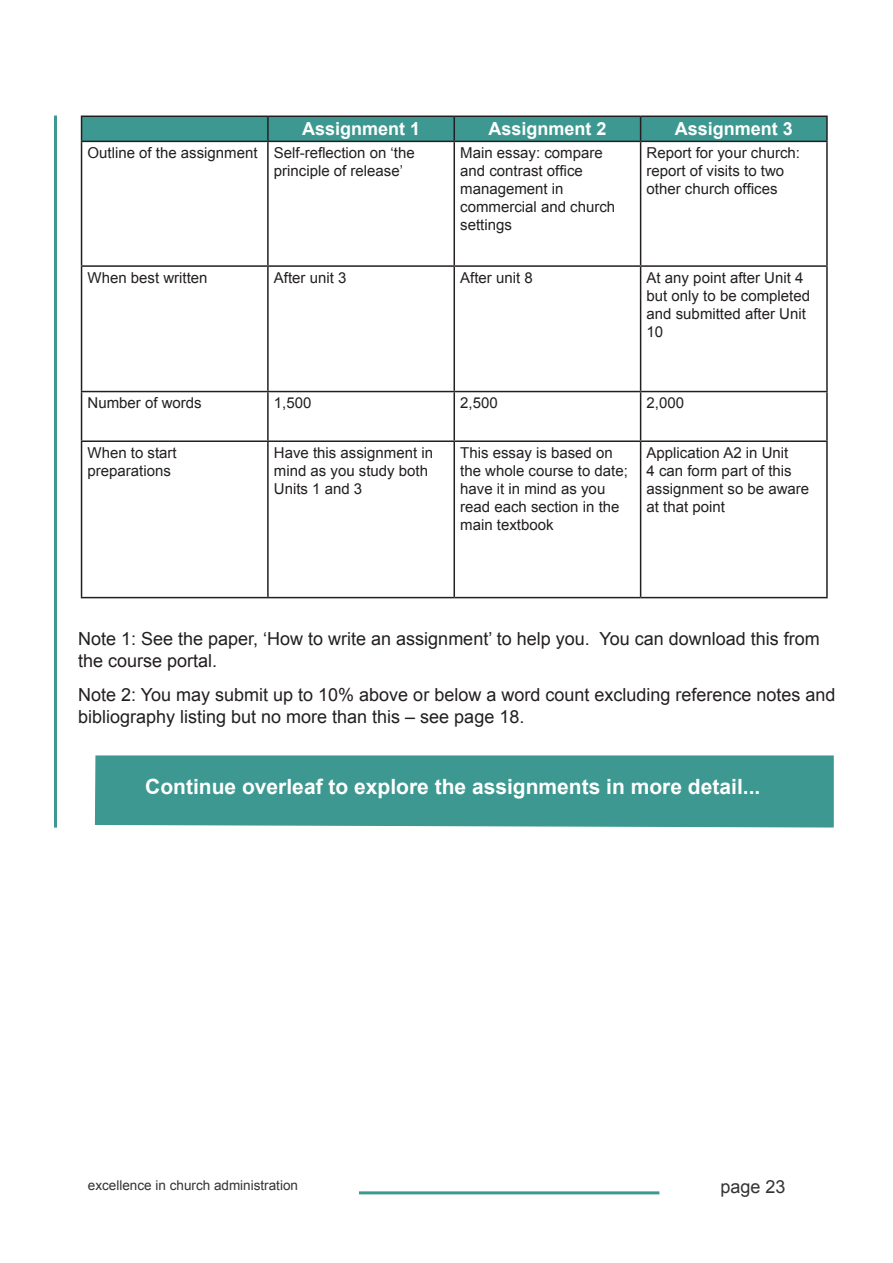
<style>
.page{position:relative;width:893px;height:1263px;background:#fff}
.page>*{position:absolute;margin:0;border:0;box-sizing:border-box;transform-origin:0 0}
.t1{font:700 21px "Arial";color:#fff}
.t2{font:18px/21.6px "Arial";color:#231f20}
.t3{font:700 18px "Arial";color:#fff}
.t4{font:18px "Arial";color:#323332}
.t5{font:15px/18px "Arial";color:#231f20}
.t6{font:13.5px "Arial";color:#323332}
</style>
<div class="page">
<hr style="left:54px;top:116px;width:3px;height:712px;background:#3c9890">
<hr style="left:641px;top:116px;width:187px;height:1px;background:#231f20">
<svg style="left:81px;top:116px;width:745px;height:25px;background:#3a9088"></svg>
<hr style="left:826px;top:117px;width:2px;height:24px;background:#231f20">
<hr style="left:81px;top:141px;width:187px;height:1px;background:#231f20">
<hr style="left:81px;top:142px;width:1px;height:123px;background:#231f20">
<hr style="left:268px;top:141px;width:186px;height:1px;background:#231f20">
<hr style="left:267px;top:142px;width:2px;height:123px;background:#231f20">
<hr style="left:454px;top:141px;width:187px;height:1px;background:#231f20">
<hr style="left:453px;top:142px;width:2px;height:123px;background:#231f20">
<hr style="left:641px;top:141px;width:187px;height:1px;background:#231f20">
<hr style="left:640px;top:142px;width:1px;height:123px;background:#231f20">
<hr style="left:826px;top:142px;width:2px;height:123px;background:#231f20">
<hr style="left:81px;top:265px;width:187px;height:2px;background:#231f20">
<hr style="left:81px;top:267px;width:1px;height:124px;background:#231f20">
<hr style="left:268px;top:265px;width:186px;height:2px;background:#231f20">
<hr style="left:267px;top:267px;width:2px;height:124px;background:#231f20">
<hr style="left:454px;top:265px;width:187px;height:2px;background:#231f20">
<hr style="left:453px;top:267px;width:2px;height:124px;background:#231f20">
<hr style="left:641px;top:265px;width:187px;height:2px;background:#231f20">
<hr style="left:640px;top:267px;width:1px;height:124px;background:#231f20">
<hr style="left:826px;top:267px;width:2px;height:124px;background:#231f20">
<hr style="left:81px;top:391px;width:187px;height:1px;background:#231f20">
<hr style="left:81px;top:392px;width:1px;height:48px;background:#231f20">
<hr style="left:268px;top:391px;width:186px;height:1px;background:#231f20">
<hr style="left:267px;top:392px;width:2px;height:48px;background:#231f20">
<hr style="left:454px;top:391px;width:187px;height:1px;background:#231f20">
<hr style="left:453px;top:392px;width:2px;height:48px;background:#231f20">
<hr style="left:641px;top:391px;width:187px;height:1px;background:#231f20">
<hr style="left:640px;top:392px;width:1px;height:48px;background:#231f20">
<hr style="left:826px;top:392px;width:2px;height:48px;background:#231f20">
<hr style="left:81px;top:440px;width:187px;height:2px;background:#231f20">
<hr style="left:81px;top:442px;width:1px;height:155px;background:#231f20">
<hr style="left:268px;top:440px;width:186px;height:2px;background:#231f20">
<hr style="left:267px;top:442px;width:2px;height:155px;background:#231f20">
<hr style="left:454px;top:440px;width:187px;height:2px;background:#231f20">
<hr style="left:453px;top:442px;width:2px;height:155px;background:#231f20">
<hr style="left:641px;top:440px;width:187px;height:2px;background:#231f20">
<hr style="left:640px;top:442px;width:1px;height:155px;background:#231f20">
<hr style="left:826px;top:442px;width:2px;height:155px;background:#231f20">
<hr style="left:81px;top:597px;width:187px;height:1px;background:#231f20">
<hr style="left:268px;top:597px;width:186px;height:1px;background:#231f20">
<hr style="left:454px;top:597px;width:187px;height:1px;background:#231f20">
<hr style="left:641px;top:597px;width:187px;height:1px;background:#231f20">
<div style="left:94px;top:755px;width:740px;height:73px;background:#3c9890"></div>
<hr style="left:359px;top:1191px;width:300px;height:3px;background:#3c9890">
<p class="t3" style="left:302px;top:117px;width:120px">Assignment 1</p>
<p class="t3" style="left:488px;top:117px;width:120px">Assignment 2</p>
<p class="t3" style="left:675px;top:117px;width:120px">Assignment 3</p>
<p class="t5" style="left:88px;top:144px;width:172px">Outline of the assignment</p>
<p class="t5" style="left:274px;top:144px;width:142px">Self-reflection on ‘the principle of release’</p>
<p class="t5" style="left:460px;top:144px;width:157px">Main essay: compare and contrast office management in commercial and church settings</p>
<p class="t5" style="left:647px;top:144px;width:155px">Report for your church: report of visits to two other church offices</p>
<p class="t5" style="left:88px;top:269px;width:122px">When best written</p>
<p class="t5" style="left:274px;top:269px;width:74px">After unit 3</p>
<p class="t5" style="left:460px;top:269px;width:74px">After unit 8</p>
<p class="t5" style="left:647px;top:269px;width:165px">At any point after Unit 4 but only to be completed and submitted after Unit<br>10</p>
<p class="t5" style="left:88px;top:394px;width:116px">Number of words</p>
<p class="t5" style="left:274px;top:394px;width:39px">1,500</p>
<p class="t5" style="left:460px;top:394px;width:39px">2,500</p>
<p class="t5" style="left:647px;top:394px;width:39px">2,000</p>
<p class="t5" style="left:88px;top:444px;width:91px">When to start preparations</p>
<p class="t5" style="left:274px;top:444px;width:161px">Have this assignment in mind as you study both<br>Units 1 and 3</p>
<p class="t5" style="left:460px;top:444px;width:169px">This essay is based on the whole course to date; have it in mind as you read each section in the main textbook</p>
<p class="t5" style="left:647px;top:444px;width:164px">Application A2 in Unit<br>4 can form part of this assignment so be aware at that point</p>
<p class="t2" style="left:78px;top:628px;width:743px">Note 1: See the paper, ‘How to write an assignment’ to help you. You can download this from the course portal.</p>
<p class="t2" style="left:78px;top:684px;width:759px">Note 2: You may submit up to 10% above or below a word count excluding reference notes and bibliography listing but no more than this – see page 18.</p>
<p class="t1" style="left:145px;top:772px;width:617px">Continue overleaf to explore the assignments in more detail...</p>
<p class="t6" style="left:88px;top:1176px;width:212px">excellence in church administration</p>
<p class="t4" style="left:720px;top:1175px;width:67px">page 23</p>
</div>
